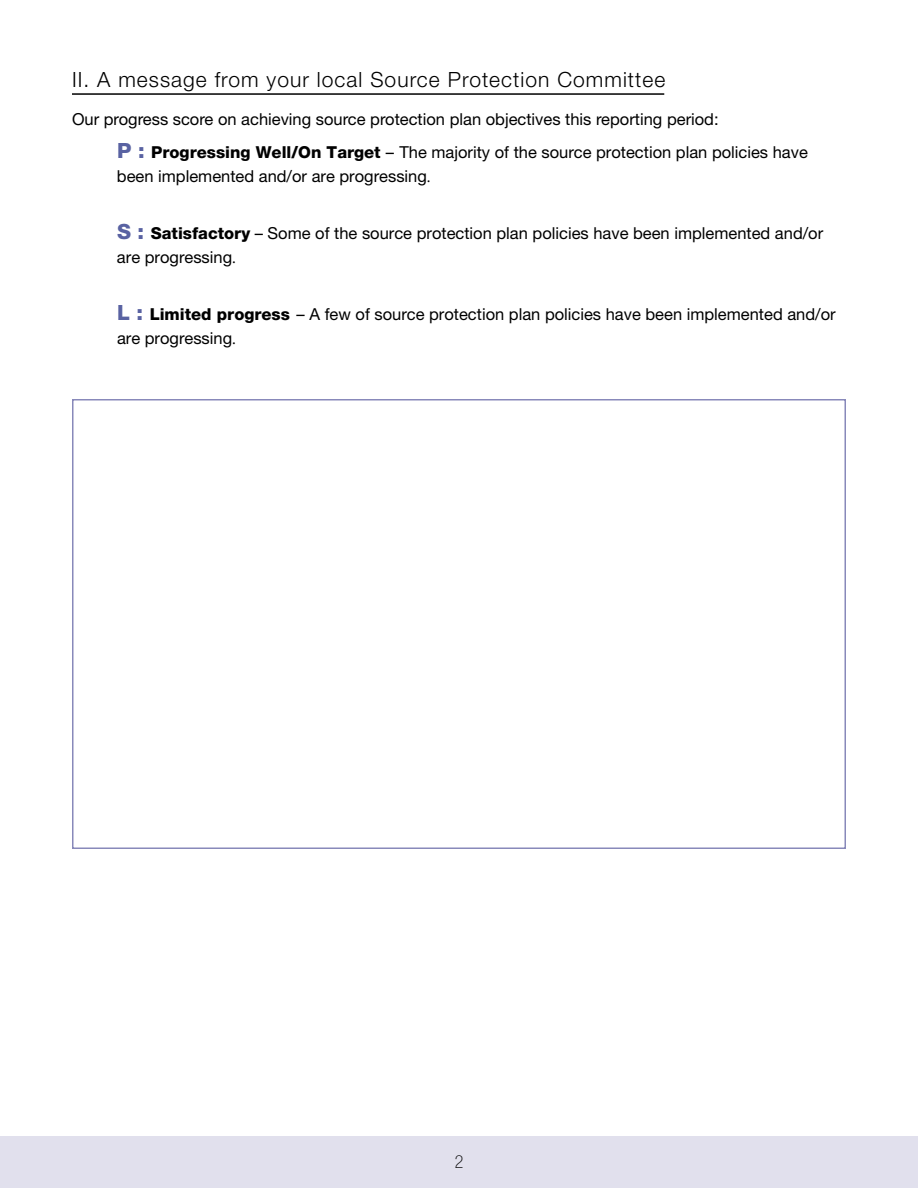
<style>
.page{position:relative;width:918px;height:1188px;background:#fff}
.page>*{position:absolute;margin:0;border:0;box-sizing:border-box;transform-origin:0 0}
.H3{font:300 21px "Helvetica Neue LT Std";letter-spacing:.05em;color:#000}
.t1{font:100 condensed 18px "Helvetica Neue LT Std";color:#000}
.t2{font:16.5px/24.2px "Helvetica Neue LT Std";color:#000}
.s1{font-weight:800;font-size:21px;color:#5962a2}
.s2{font-weight:800}
.s3{font-family:"Minion Pro"}
</style>
<div class="page">
<div style="left:0;top:1136px;width:918px;height:52px;background:#e1e0ed"></div>
<hr style="left:72px;top:93px;width:592px;height:2px;background:#000">
<div style="left:72px;top:399px;width:774px;height:450px;border:2px solid #8889ba"></div>
<h2 class="H3" style="left:72px;top:67px;width:595px">II. A message from your local Source Protection Committee</h2>
<p class="t2" style="left:72px;top:107px;width:648px">Our progress score on achieving source protection plan objectives this reporting period:</p>
<p class="t2" style="left:117px;top:140px;width:692px"><span class="s1">P :</span> <span class="s2">Progressing Well/On Target</span> – The majority of the source protection plan policies have been implemented and/or are progressing<span class="s3">.</span></p>
<p class="t2" style="left:117px;top:221px;width:708px"><span class="s1">S :</span> <span class="s2">Satisfactory</span> – Some of the source protection plan policies have been implemented and/or are progressing<span class="s3">.</span></p>
<p class="t2" style="left:117px;top:302px;width:720px"><span class="s1">L :</span> <span class="s2">Limited progress</span> – A few of source protection plan policies have been implemented and/or are progressing<span class="s3">.</span></p>
<p class="t1" style="left:455px;top:1152px;width:10px">2</p>
</div>
